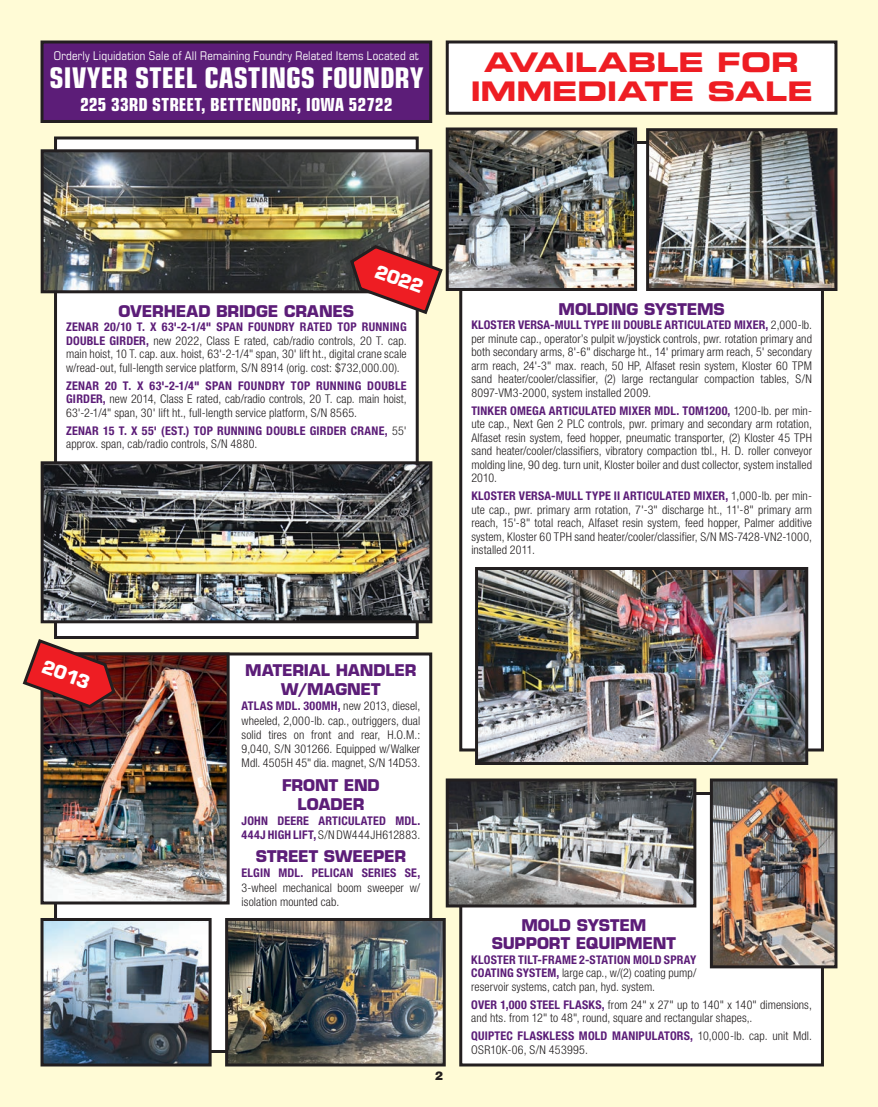
<style>
.page{position:relative;width:878px;height:1107px;background:#fffbd6}
.page>*{position:absolute;margin:0;border:0;box-sizing:border-box;transform-origin:0 0}
.t1{font:700 condensed 28.5px "Eurostile";color:#fff}
.t2{font:27px/28.5px "Eurostile Bold Extended Two";letter-spacing:-.005em;color:#ee1d23;text-align:center}
.t3{font:700 condensed 18px "Eurostile";letter-spacing:-.005em;color:#fff}
.FLAG-TYPE{font:700 18px "Eurostile";color:#fff}
.INV-HEAD{font:700 15.75px/18.8px "Eurostile";letter-spacing:-.01em;color:#5c1d78;text-align:center}
.INV-BODY{font:300 condensed 12px/13.5px "Helvetica Neue LT Std";letter-spacing:.01em;color:#231f20;text-align:justify}
.INV-BODY-2{font:700 condensed 12px/13.5px "Helvetica Neue LT Std";letter-spacing:.015em;color:#5c1d78}
.t4{font:condensed 12px "Eurostile";letter-spacing:.015em;color:#fff}
.t5{font:900 12px "Helvetica";color:#231f20}
.s1{font-weight:700;color:#5c1d78}
.s2{font-weight:300;color:#231f20}
</style>
<div class="page">
<div style="left:460px;top:794px;width:362px;height:271px;background:#fff"></div>
<div style="left:459px;top:792px;width:365px;height:274px;border:3px solid #231f20"></div>
<div style="left:460px;top:142px;width:362px;height:608px;background:#fff"></div>
<img style="left:479px;top:571px;width:325px;height:190px">
<div style="left:475px;top:567px;width:333px;height:198px;border:3px solid #231f20"></div>
<img style="left:450px;top:132px;width:183px;height:155px">
<div style="left:446px;top:128px;width:191px;height:163px;border:3px solid #231f20"></div>
<img style="left:450px;top:782px;width:242px;height:122px">
<div style="left:446px;top:778px;width:250px;height:130px;border:3px solid #231f20"></div>
<img style="left:650px;top:132px;width:183px;height:155px">
<div style="left:646px;top:128px;width:191px;height:163px;border:3px solid #231f20"></div>
<div style="left:56px;top:138px;width:361px;height:500px;background:#fff"></div>
<div style="left:54px;top:136px;width:364px;height:503px;border:3px solid #231f20"></div>
<img style="left:45px;top:153px;width:383px;height:136px">
<div style="left:41px;top:149px;width:391px;height:144px;border:3px solid #231f20"></div>
<img style="left:45px;top:465px;width:383px;height:154px">
<div style="left:41px;top:461px;width:391px;height:162px;border:3px solid #231f20"></div>
<div style="left:56px;top:654px;width:374px;height:398px;background:#fff"></div>
<img style="left:44px;top:922px;width:164px;height:140px">
<div style="left:40px;top:918px;width:172px;height:148px;border:3px solid #231f20"></div>
<img style="left:44px;top:656px;width:182px;height:244px">
<div style="left:40px;top:652px;width:190px;height:252px;border:3px solid #231f20"></div>
<img style="left:229px;top:922px;width:213px;height:140px">
<div style="left:225px;top:918px;width:221px;height:148px;border:3px solid #231f20"></div>
<div style="left:42px;top:42px;width:388px;height:80px;background:#5c1d78"></div>
<div style="left:40px;top:40px;width:392px;height:83px;border:3px solid #231f20"></div>
<img style="left:714px;top:782px;width:119px;height:182px">
<div style="left:710px;top:778px;width:127px;height:190px;border:3px solid #231f20"></div>
<div style="left:447px;top:42px;width:389px;height:71px;background:#fff"></div>
<div style="left:446px;top:40px;width:391px;height:75px;border:3px solid #231f20"></div>
<svg style="left:348px;top:243px;width:95px;height:73px"></svg>
<svg style="left:22px;top:637px;width:95px;height:74px"></svg>
<p class="t4" style="left:54px;top:48px;width:366px">Orderly Liquidation Sale of All Remaining Foundry Related Items Located at</p>
<p class="t1" style="left:50px;top:61px;width:375px">SIVYER STEEL CASTINGS FOUNDRY</p>
<p class="t3" style="left:80px;top:93px;width:314px">225 33RD STREET, BETTENDORF, IOWA 52722</p>
<p class="t2" style="left:470px;top:48px;width:344px">AVAILABLE FOR<br>IMMEDIATE SALE</p>
<p class="FLAG-TYPE" style="left:379px;top:260px;width:52px;rotate:20deg">2022</p>
<p class="INV-HEAD" style="left:119px;top:302px;width:237px">OVERHEAD BRIDGE CRANES</p>
<p class="INV-BODY" style="left:66px;top:320px;width:342px"><span class="s1">ZENAR 20/10 T. X 63'-2-1/4" SPAN FOUNDRY RATED TOP RUNNING DOUBLE GIRDER,</span> new 2022, Class E rated, cab/radio controls, 20 T. cap. main hoist, 10 T. cap. aux. hoist, 63'-2-1/4" span, 30' lift ht., digital crane scale w/read-out, full-length service platform, S/N 8914 (orig. cost: $732,000.00).</p>
<p class="INV-BODY" style="left:66px;top:379px;width:342px"><span class="s1">ZENAR 20 T. X 63'-2-1/4" SPAN FOUNDRY TOP RUNNING DOUBLE GIRDER,</span> new 2014, Class E rated, cab/radio controls, 20 T. cap. main hoist, 63'-2-1/4" span, 30' lift ht., full-length service platform, S/N 8565.</p>
<p class="INV-BODY-2" style="left:66px;top:424px;width:342px">ZENAR 15 T. X 55' (EST.) TOP RUNNING DOUBLE GIRDER CRANE, <span class="s2">55' approx. span, cab/radio controls, S/N 4880.</span></p>
<p class="INV-HEAD" style="left:558px;top:300px;width:167px">MOLDING SYSTEMS</p>
<p class="INV-BODY" style="left:471px;top:318px;width:342px"><span class="s1">KLOSTER VERSA-MULL TYPE III DOUBLE ARTICULATED MIXER,</span> 2,000-lb. per minute cap., operator’s pulpit w/joystick controls, pwr. rotation primary and both secondary arms, 8'-6" discharge ht., 14' primary arm reach, 5' secondary arm reach, 24'-3" max. reach, 50 HP, Alfaset resin system, Kloster 60 TPM sand heater/cooler/classifier, (2) large rectangular compaction tables, S/N 8097-VM3-2000, system installed 2009.</p>
<p class="INV-BODY" style="left:471px;top:403px;width:342px"><span class="s1">TINKER OMEGA ARTICULATED MIXER MDL. TOM1200,</span> 1200-lb. per min&shy;ute cap., Next Gen 2 PLC controls, pwr. primary and secondary arm rotation, Alfaset resin system, feed hopper, pneumatic transporter, (2) Kloster 45 TPH sand heater/cooler/classifiers, vibratory compaction tbl., H. D. roller conveyor molding line, 90 deg. turn unit, Kloster boiler and dust collector, system installed 2010.</p>
<p class="INV-BODY" style="left:471px;top:489px;width:342px"><span class="s1">KLOSTER VERSA-MULL TYPE II ARTICULATED MIXER,</span> 1,000-lb. per min&shy;ute cap., pwr. primary arm rotation, 7'-3" discharge ht., 11'-8" primary arm reach, 15'-8" total reach, Alfaset resin system, feed hopper, Palmer additive system, Kloster 60 TPH sand heater/cooler/classifier, S/N MS-7428-VN2-1000, installed 2011.</p>
<p class="FLAG-TYPE" style="left:46px;top:656px;width:51px;rotate:20deg">2013</p>
<p class="INV-HEAD" style="left:245px;top:661px;width:173px">MATERIAL HANDLER<br>W/MAGNET</p>
<p class="INV-BODY" style="left:242px;top:699px;width:180px;line-height:14.2px"><span class="s1">ATLAS MDL. 300MH,</span> new 2013, diesel, wheeled, 2,000-lb. cap., outriggers, dual solid tires on front and rear, H.O.M.:<br>9,040, S/N 301266. Equipped w/Walker Mdl. 4505H 45" dia. magnet, S/N 14D53.</p>
<p class="INV-HEAD" style="left:282px;top:776px;width:99px">FRONT END<br>LOADER</p>
<p class="INV-BODY-2" style="left:242px;top:813px;width:180px;line-height:14.2px">JOHN DEERE ARTICULATED MDL.<br>444J HIGH LIFT, <span class="s2">S/N DW444JH612883.</span></p>
<p class="INV-HEAD" style="left:256px;top:847px;width:152px">STREET SWEEPER</p>
<p class="INV-BODY" style="left:242px;top:866px;width:180px;line-height:14.2px"><span class="s1">ELGIN MDL. PELICAN SERIES SE, </span>3-wheel mechanical boom sweeper w/ isolation mounted cab.</p>
<p class="t5" style="left:435px;top:1067px;width:10px">2</p>
<p class="INV-HEAD" style="left:491px;top:917px;width:186px;line-height:18px">MOLD SYSTEM<br>SUPPORT EQUIPMENT</p>
<p class="INV-BODY" style="left:471px;top:952px;width:227px"><span class="s1">KLOSTER TILT-FRAME 2-STATION MOLD SPRAY COATING SYSTEM,</span> large cap., w/(2) coating pump/ reservoir systems, catch pan, hyd. system.</p>
<p class="INV-BODY" style="left:471px;top:997px;width:342px"><span class="s1">OVER 1,000 STEEL FLASKS,</span> from 24" x 27" up to 140" x 140" dimensions, and hts. from 12" to 48", round, square and rectangular shapes,.</p>
<p class="INV-BODY" style="left:471px;top:1029px;width:342px"><span class="s1">QUIPTEC FLASKLESS MOLD MANIPULATORS,</span> 10,000-lb. cap. unit Mdl.<br>OSR10K-06, S/N 453995.</p>
</div>
